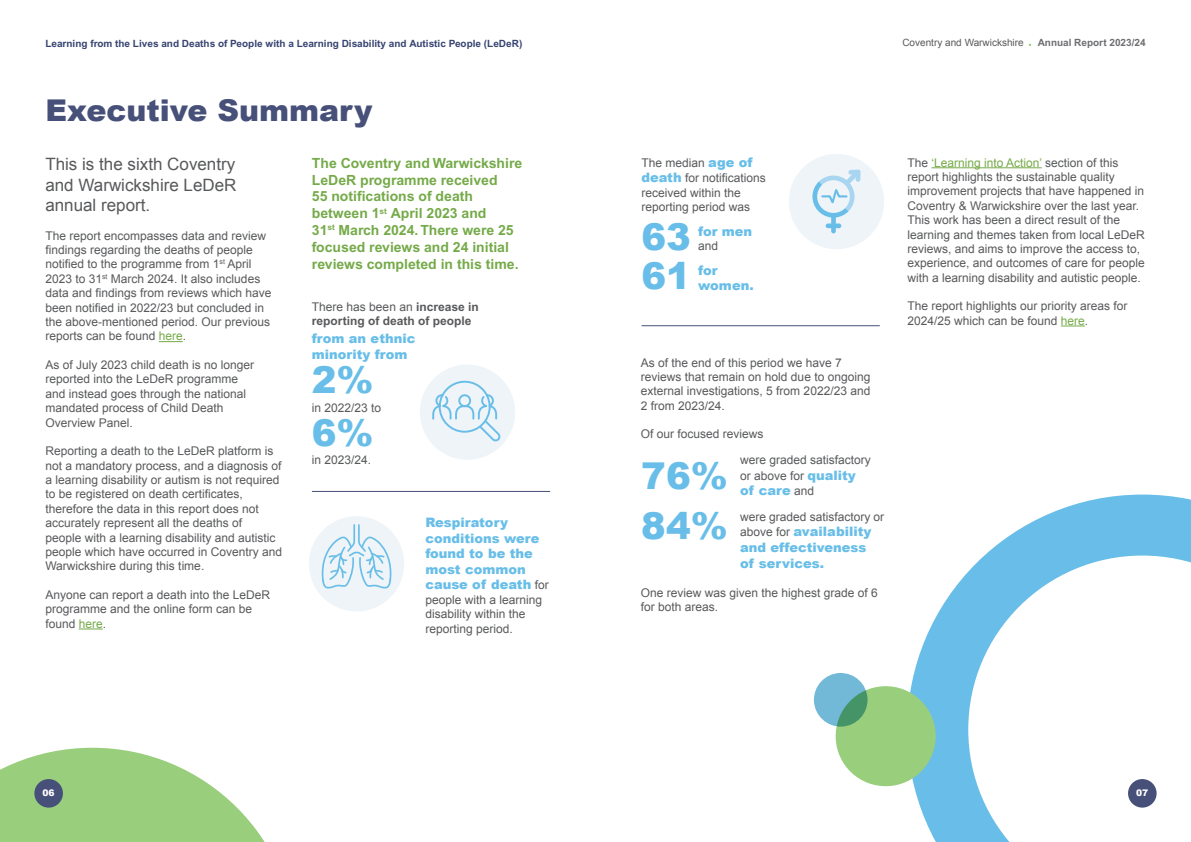
<style>
.page{position:relative;width:1191px;height:842px;background:#fff}
.page>*{position:absolute;margin:0;border:0;box-sizing:border-box;transform-origin:0 0}
.t1{font:900 37px/38.5px "Arial";color:#68bee8}
.t2{font:900 30px "Arial";color:#475079}
.t3{font:17px/20.4px "Arial";color:#58595b;text-align:justify}
.t4{font:700 14px/16.8px "Arial";color:#75aa49}
.t5{font:900 13px/15.6px "Arial";color:#68bee8}
.t6{font:12px/14.4px "Arial";color:#58595b}
.t7{font:700 12px/14.4px "Arial";color:#58595b}
.t8{font:700 10px "Arial";color:#374471}
.t9{font:10px "Arial";color:#58595b}
.t10{font:700 10px "Arial";color:#6d6e71}
.t11{font:900 9.1px "Arial";color:#fff}
.s1{color:#75aa49}
.s2{font-weight:400}
.s3{font-weight:400;font-size:12px;color:#58595b}
.s4{font-weight:900;font-size:13px;color:#68bee8}
</style>
<div class="page">
<svg style="left:159px;top:341px;width:24px;height:1px"></svg>
<svg style="left:79px;top:628px;width:24px;height:1px"></svg>
<svg style="left:914px;top:495px;width:277px;height:347px"></svg>
<svg style="left:0;top:748px;width:265px;height:94px"></svg>
<svg style="left:814px;top:672px;width:122px;height:115px"></svg>
<div style="left:420px;top:364px;width:95px;height:96px;background:#eef4f8;border-radius:50%"></div>
<div style="left:309px;top:516px;width:95px;height:95px;background:#eef4f8;border-radius:50%"></div>
<svg style="left:432px;top:380px;width:69px;height:62px"></svg>
<hr style="left:312px;top:491px;width:238px;height:1px;background:#475079">
<hr style="left:641px;top:326px;width:238px;height:1px;background:#475079">
<svg style="left:322px;top:524px;width:69px;height:64px"></svg>
<hr style="left:931px;top:167px;width:110px;height:1px;background:#75aa49">
<svg style="left:1061px;top:326px;width:24px;height:1px"></svg>
<div style="left:789px;top:154px;width:95px;height:95px;background:#eef4f8;border-radius:50%"></div>
<svg style="left:812px;top:170px;width:48px;height:63px"></svg>
<div style="left:1128px;top:779px;width:28px;height:29px;background:#475079;border-radius:50%"></div>
<div style="left:34px;top:779px;width:29px;height:29px;background:#475079;border-radius:50%"></div>
<p class="t8" style="left:45px;top:37px;width:478px">Learning from the Lives and Deaths of People with a Learning Disability and Autistic People (LeDeR)</p>
<p class="t9" style="left:902px;top:36px;width:123px">Coventry and Warwickshire</p>
<p class="t10" style="left:1037px;top:37px;width:109px">Annual Report 2023/24</p>
<h2 class="t2" style="left:45px;top:88px;width:329px">Executive Summary</h2>
<h3 class="t3" style="left:45px;top:154px;width:193px">This is the sixth Coventry and Warwickshire LeDeR annual report.</h3>
<p class="t6" style="left:45px;top:228px;width:228px">The report encompasses data and review findings regarding the deaths of people notified to the programme from 1<sup>st</sup> April 2023 to 31<sup>st</sup> March 2024. It also includes data and findings from reviews which have been notified in 2022/23 but concluded in the above-mentioned period. Our previous reports can be found <span class="s1">here</span>.</p>
<p class="t6" style="left:45px;top:358px;width:210px">As of July 2023 child death is no longer reported into the LeDeR programme and instead goes through the national mandated process of Child Death<br>Overview Panel.</p>
<p class="t6" style="left:45px;top:444px;width:238px">Reporting a death to the LeDeR platform is not a mandatory process, and a diagnosis of a learning disability or autism is not required to be registered on death certificates, therefore the data in this report does not accurately represent all the deaths of<br>people with a learning disability and autistic people which have occurred in Coventry and Warwickshire during this time.</p>
<p class="t6" style="left:45px;top:588px;width:226px">Anyone can report a death into the LeDeR programme and the online form can be found <span class="s1">here</span>.</p>
<p class="t4" style="left:312px;top:155px;width:212px">The Coventry and Warwickshire<br>LeDeR programme received<br>55 notifications of death between 1<sup>st</sup> April 2023 and<br>31<sup>st</sup> March 2024. There were 25 focused reviews and 24 initial reviews completed in this time.</p>
<p class="t7" style="left:312px;top:300px;width:168px"><span class="s2">There has been an</span> increase in reporting of death of people</p>
<p class="t5" style="left:312px;top:330px;width:105px">from an ethnic minority from</p>
<h1 class="t1" style="left:312px;top:359px;width:63px">2%</h1>
<p class="t6" style="left:312px;top:401px;width:71px">in 2022/23 to</p>
<h1 class="t1" style="left:312px;top:413px;width:63px">6%</h1>
<p class="t6" style="left:312px;top:452px;width:61px">in 2023/24.</p>
<p class="t5" style="left:425px;top:514px;width:125px">Respiratory conditions were found to be the most common cause of death <span class="s3">for</span></p>
<p class="t6" style="left:425px;top:592px;width:118px">people with a learning disability within the reporting period.</p>
<p class="t6" style="left:641px;top:155px;width:126px;line-height:15.6px">The median <span class="s4">age of death</span> for notifications</p>
<p class="t6" style="left:641px;top:185px;width:110px">received within the reporting period was</p>
<h1 class="t1" style="left:641px;top:217px;width:51px">63<br>61</h1>
<p class="t5" style="left:698px;top:223px;width:55px">for men</p>
<p class="t6" style="left:698px;top:239px;width:22px">and</p>
<p class="t5" style="left:698px;top:262px;width:57px">for women.</p>
<p class="t6" style="left:641px;top:355px;width:231px">As of the end of this period we have 7 reviews that remain on hold due to ongoing external investigations, 5 from 2022/23 and 2 from 2023/24.</p>
<p class="t6" style="left:641px;top:427px;width:124px">Of our focused reviews</p>
<h1 class="t1" style="left:641px;top:449px;width:88px;line-height:49.9px">76%<br>84%</h1>
<p class="t6" style="left:740px;top:452px;width:132px;line-height:15.6px">were graded satisfactory or above for <span class="s4">quality</span></p>
<p class="t5" style="left:740px;top:483px;width:76px">of care <span class="s3">and</span></p>
<p class="t6" style="left:740px;top:510px;width:145px">were graded satisfactory or</p>
<p class="t5" style="left:740px;top:524px;width:133px"><span class="s3">above for</span> availability and effectiveness of services.</p>
<p class="t6" style="left:641px;top:586px;width:238px">One review was given the highest grade of 6 for both areas.</p>
<p class="t6" style="left:907px;top:155px;width:239px">The <span class="s1">‘Learning into Action’</span> section of this report highlights the sustainable quality improvement projects that have happened in Coventry &amp; Warwickshire over the last year.<br>This work has been a direct result of the learning and themes taken from local LeDeR reviews, and aims to improve the access to, experience, and outcomes of care for people with a learning disability and autistic people.</p>
<p class="t6" style="left:907px;top:299px;width:222px">The report highlights our priority areas for<br>2024/25 which can be found <span class="s1">here</span>.</p>
<p class="t11" style="left:43px;top:786px;width:14px">06</p>
<p class="t11" style="left:1136px;top:786px;width:14px">07</p>
</div>
